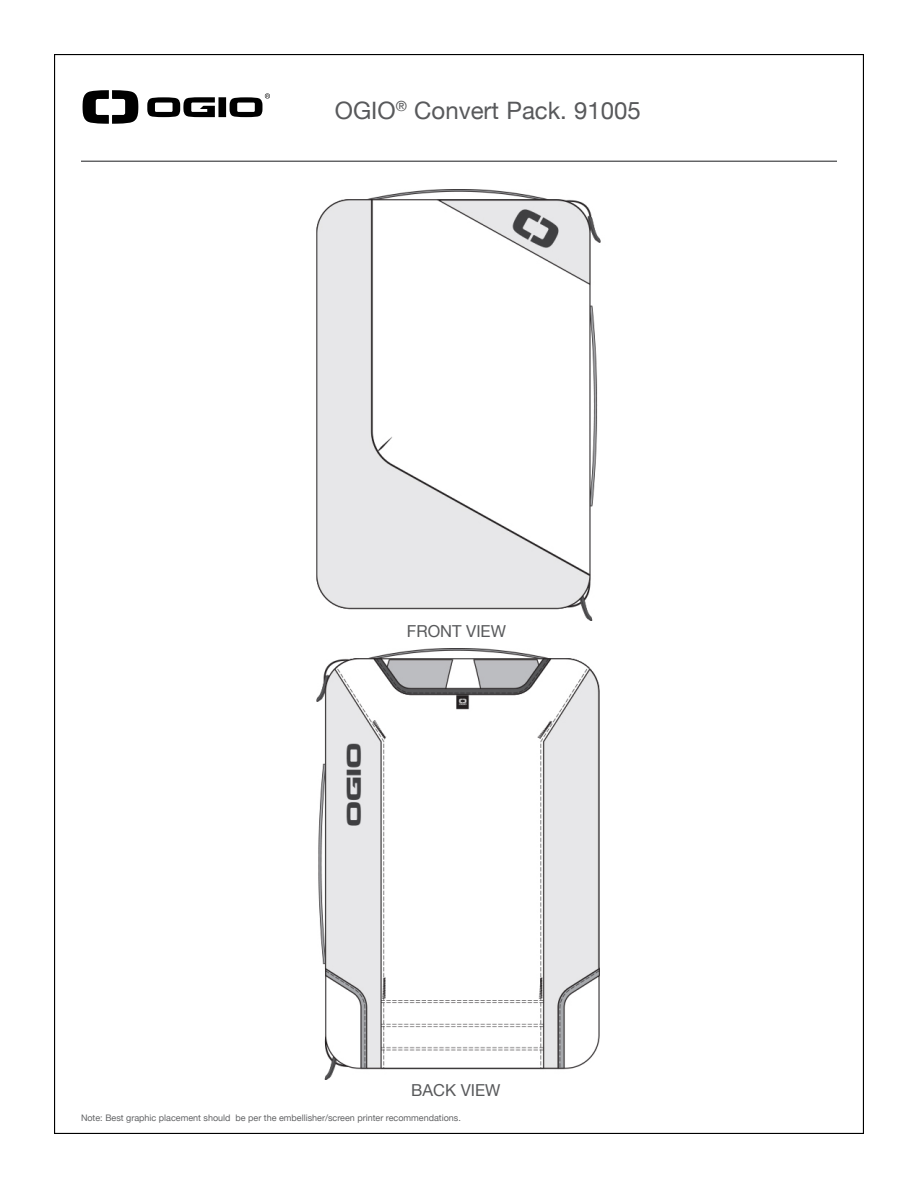
<style>
.page{position:relative;width:918px;height:1188px;background:#fff}
.page>*{position:absolute;margin:0;border:0;box-sizing:border-box;transform-origin:0 0}
.t1{font:24px "Helvetica Neue";color:#58595b}
.t2{font:16.5px "Helvetica Neue";color:#58595b}
.t3{font:9px "Helvetica Neue";color:#636466}
</style>
<div class="page">
<hr style="left:81px;top:161px;width:756px;height:1px;background:#636466">
<svg style="left:83px;top:90px;width:55px;height:34px"></svg>
<svg style="left:147px;top:93px;width:123px;height:24px"></svg>
<img style="left:316px;top:189px;width:285px;height:432px">
<img style="left:316px;top:648px;width:284px;height:432px">
<h1 class="t1" style="left:335px;top:96px;width:308px">OGIO<sup>®</sup> Convert Pack. 91005</h1>
<h2 class="t2" style="left:407px;top:621px;width:100px">FRONT VIEW</h2>
<h2 class="t2" style="left:411px;top:1080px;width:91px">BACK VIEW</h2>
<p class="t3" style="left:81px;top:1113px;width:381px">Note: Best graphic placement should be per the embellisher/screen printer recommendations.</p>
</div>
